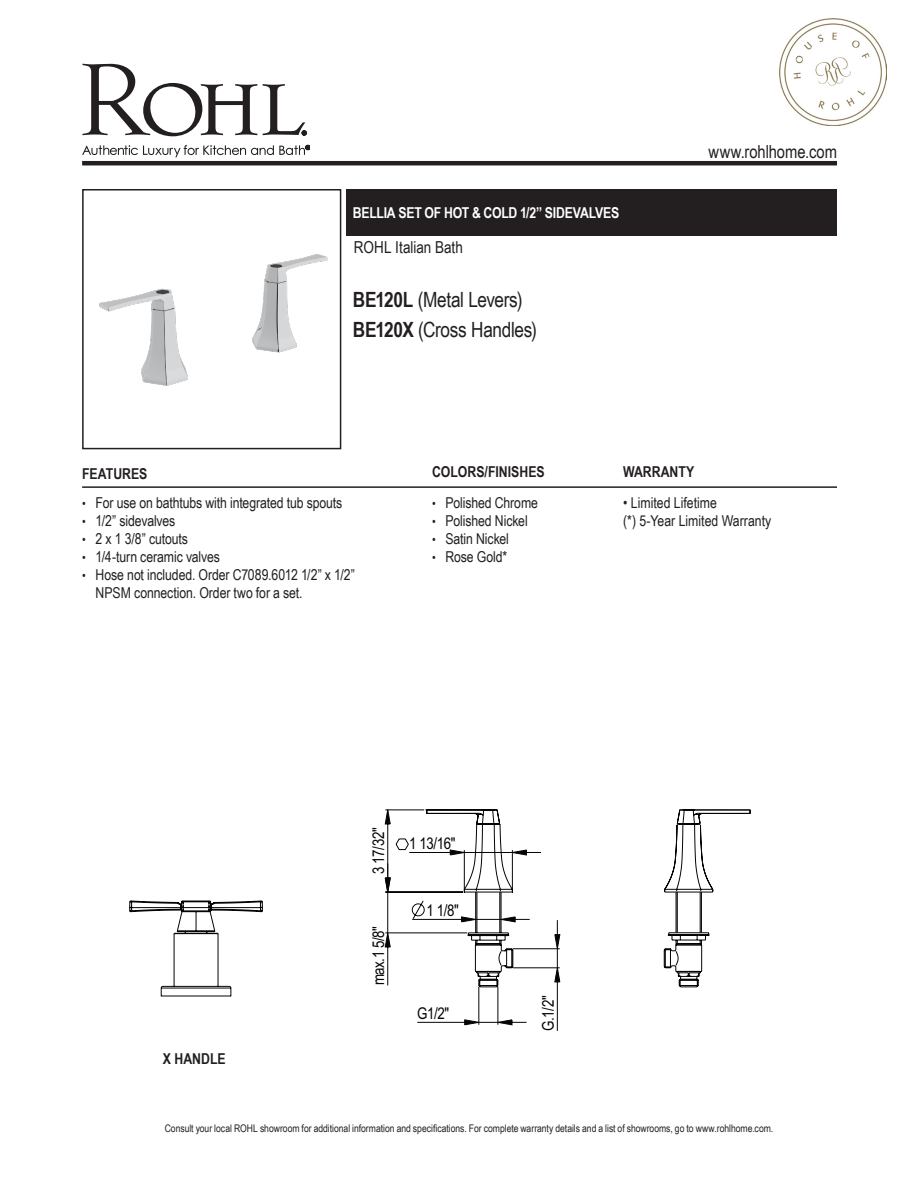
<style>
.page{position:relative;width:918px;height:1188px;background:#fff}
.page>*{position:absolute;margin:0;border:0;box-sizing:border-box;transform-origin:0 0}
.Product_Info_Nest{font:21px "Arial Narrow";letter-spacing:-.015em;color:#231f20}
.t1{font:18px "Arial Narrow";letter-spacing:-.005em;color:#231f20}
.t2{font:16.5px "Arial Narrow";color:#231f20}
.t3{font:16.2px "Arial Narrow";letter-spacing:-.025em;color:#050504}
.t4{font:15px/18px "Arial Narrow";letter-spacing:-.005em;color:#231f20}
.t5{font:700 15px "Arial Narrow";color:#231f20}
.Product_Title_Bar{font:700 15px "Arial Narrow";letter-spacing:-.015em;color:#fff}
.t6{font:10.5px "Arial Narrow";color:#231f20}
.s1{font-weight:700}
.s2{font-size:12.75px}
</style>
<div class="page">
<svg style="left:82px;top:64px;width:175px;height:72px"></svg>
<svg style="left:263px;top:84px;width:44px;height:51px"></svg>
<svg style="left:82px;top:145px;width:228px;height:12px"></svg>
<hr style="left:82px;top:161px;width:755px;height:4px;background:#231f20">
<hr style="left:82px;top:486px;width:755px;height:2px;background:#231f20">
<div style="left:346px;top:189px;width:491px;height:46px;background:#231f20"></div>
<img style="left:99px;top:254px;width:229px;height:132px">
<div style="left:82px;top:189px;width:259px;height:260px;border:2px solid #231f20"></div>
<svg style="left:391px;top:809px;width:312px;height:210px"></svg>
<svg style="left:395px;top:809px;width:30px;height:158px"></svg>
<svg style="left:425px;top:809px;width:326px;height:160px"></svg>
<svg style="left:409px;top:849px;width:133px;height:7px"></svg>
<svg style="left:412px;top:900px;width:118px;height:23px"></svg>
<svg style="left:417px;top:1019px;width:110px;height:7px"></svg>
<svg style="left:385px;top:809px;width:6px;height:177px"></svg>
<svg style="left:554px;top:920px;width:7px;height:111px"></svg>
<img style="left:779px;top:19px;width:107px;height:107px">
<svg style="left:129px;top:901px;width:134px;height:95px"></svg>
<p class="t5" style="left:82px;top:462px;width:67px">FEATURES</p>
<p class="Product_Title_Bar" style="left:353px;top:201px;width:268px">BELLIA SET OF HOT &amp; COLD 1/2” SIDEVALVES</p>
<p class="t2" style="left:354px;top:235px;width:111px">ROHL Italian Bath</p>
<p class="Product_Info_Nest" style="left:353px;top:284px;width:171px"><span class="s1">BE120L</span> (Metal Levers)</p>
<p class="Product_Info_Nest" style="left:353px;top:314px;width:186px"><span class="s1">BE120X</span> (Cross Handles)</p>
<p class="t1" style="left:709px;top:138px;width:130px">www.rohlhome.com</p>
<p class="t5" style="left:432px;top:460px;width:114px">COLORS/FINISHES</p>
<p class="t5" style="left:623px;top:460px;width:73px">WARRANTY</p>
<p class="t4" style="left:82px;top:494px;width:262px"><span class="s2">•</span> For use on bathtubs with integrated tub spouts</p>
<p class="t4" style="left:82px;top:512px;width:95px"><span class="s2">•</span> 1/2” sidevalves</p>
<p class="t4" style="left:82px;top:530px;width:107px"><span class="s2">•</span> 2 x 1 3/8” cutouts</p>
<p class="t4" style="left:82px;top:548px;width:139px"><span class="s2">•</span> 1/4-turn ceramic valves</p>
<p class="t4" style="left:96px;top:566px;width:261px;text-indent:-14px"><span class="s2">•</span> Hose not included. Order C7089.6012 1/2” x 1/2”<br>NPSM connection. Order two for a set.</p>
<p class="t4" style="left:432px;top:494px;width:108px"><span class="s2">•</span> Polished Chrome</p>
<p class="t4" style="left:432px;top:512px;width:97px"><span class="s2">•</span> Polished Nickel</p>
<p class="t4" style="left:432px;top:530px;width:79px"><span class="s2">•</span> Satin Nickel</p>
<p class="t4" style="left:432px;top:548px;width:77px"><span class="s2">•</span> Rose Gold*</p>
<p class="t4" style="left:623px;top:494px;width:95px">• Limited Lifetime</p>
<p class="t4" style="left:623px;top:512px;width:150px">(*) 5-Year Limited Warranty</p>
<p class="t5" style="left:163px;top:1048px;width:64px">X HANDLE</p>
<p class="t3" style="left:367px;top:874px;width:48px;rotate:-90deg">3 17/32"</p>
<p class="t3" style="left:367px;top:985px;width:61px;rotate:-90deg">max.1 5/8"</p>
<p class="t3" style="left:409px;top:831px;width:48px">1 13/16"</p>
<p class="t3" style="left:427px;top:898px;width:34px">1 1/8"</p>
<p class="t3" style="left:417px;top:1001px;width:33px">G1/2"</p>
<p class="t3" style="left:536px;top:1031px;width:37px;rotate:-90deg">G.1/2"</p>
<p class="t6" style="left:165px;top:1121px;width:610px">Consult your local ROHL showroom for additional information and specifications. For complete warranty details and a list of showrooms, go to www.rohlhome.com.</p>
</div>
